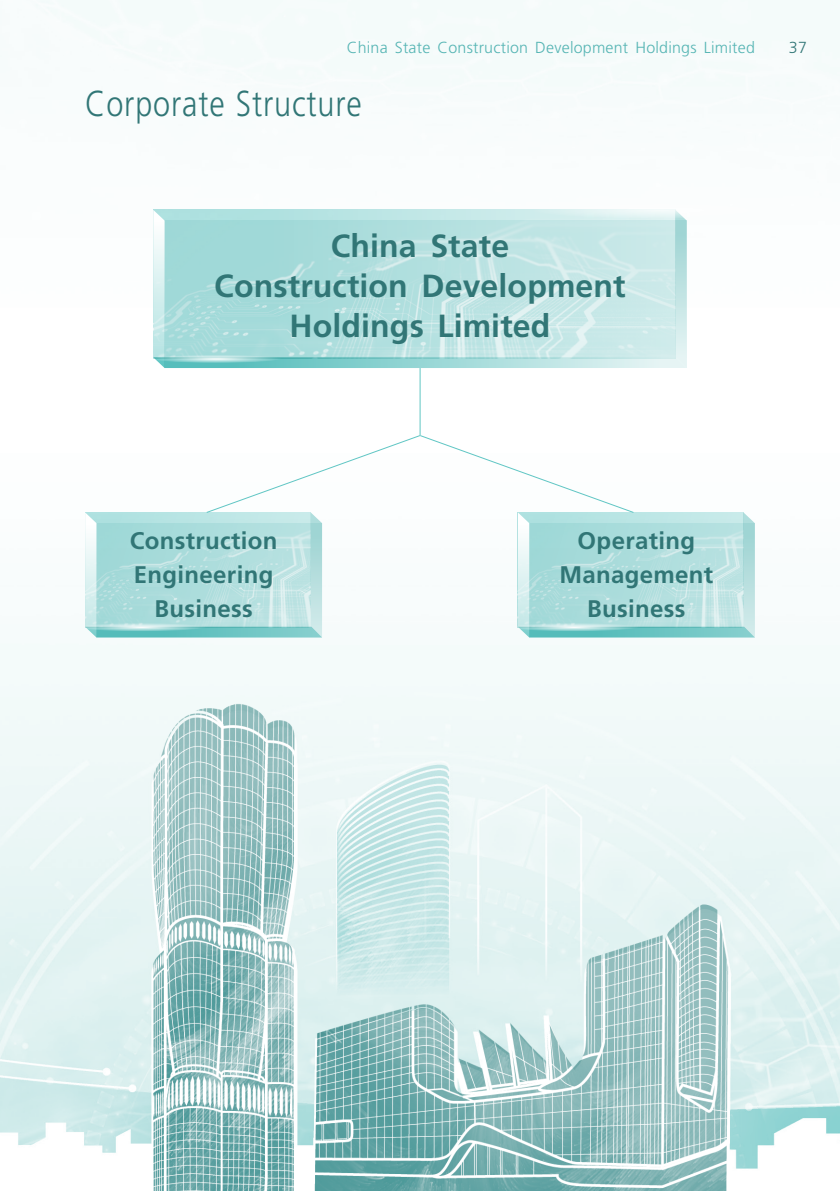
<style>
.page{position:relative;width:840px;height:1191px;background:#fff}
.page>*{position:absolute;margin:0;border:0;box-sizing:border-box;transform-origin:0 0}
.t1{font:300 36px "Frutiger LT Std";letter-spacing:.03em;color:#317676;scale:.85 1}
.t2{font:700 32px/40px "Frutiger LT Std";letter-spacing:.005em;color:#317676;text-align:center}
.t3{font:700 24px/34px "Frutiger LT Std";letter-spacing:.015em;color:#317676;text-align:center}
.t4{font:300 16px "Frutiger LT Std";letter-spacing:.015em;color:#56b5b4}
.t5{font:300 16px "Frutiger LT Std";color:#317676}
</style>
<div class="page">
<svg style="left:150px;top:201px;width:642px;height:167px"></svg>
<svg style="left:75px;top:435px;width:679px;height:202px"></svg>
<hr style="left:419px;top:368px;width:1px;height:67px;background:#60c6c4">
<img style="left:148px;top:701px;width:581px;height:490px">
<p class="t4" style="left:346px;top:39px;width:409px">China State Construction Development Holdings Limited</p>
<p class="t5" style="left:788px;top:38px;width:20px">37</p>
<h1 class="t1" style="left:85px;top:83px;width:327px">Corporate Structure</h1>
<h2 class="t2" style="left:214px;top:226px;width:412px">China State<br>Construction Development<br>Holdings Limited</h2>
<p class="t3" style="left:130px;top:523px;width:149px">Construction<br>Engineering<br>Business</p>
<p class="t3" style="left:559px;top:523px;width:155px">Operating<br>Management<br>Business</p>
</div>
